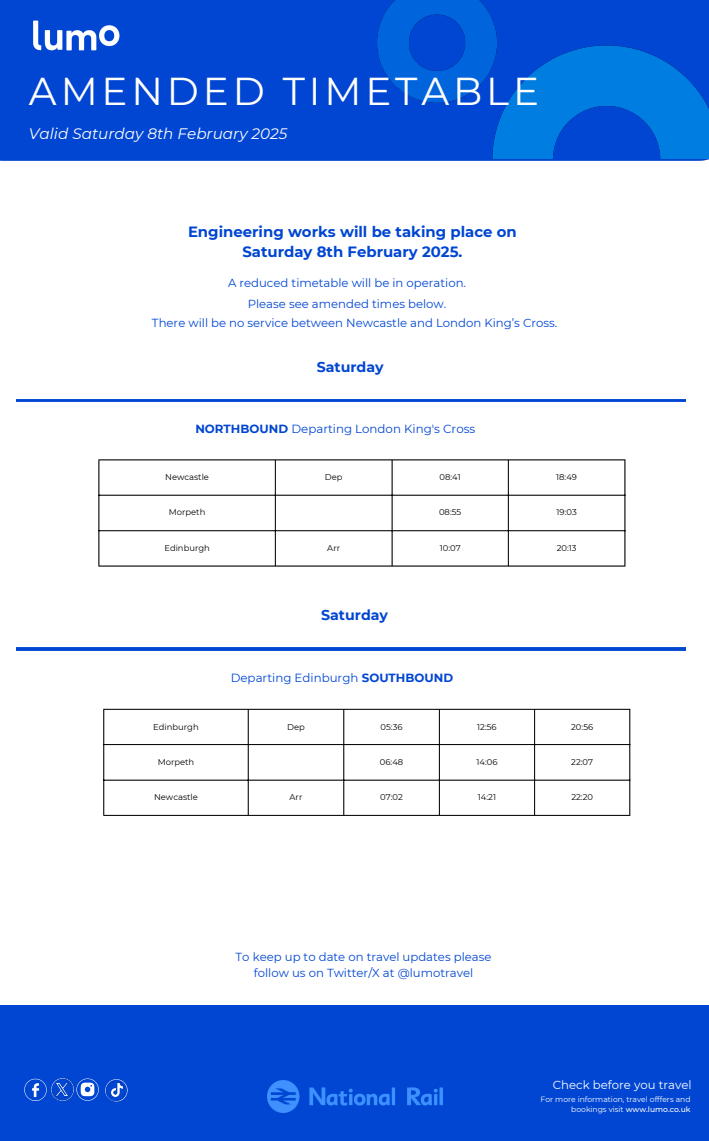
<style>
.page{position:relative;width:709px;height:1141px;background:#fff}
.page>*{position:absolute;margin:0;border:0;box-sizing:border-box;transform-origin:0 0}
.t1{font:38.8px "Montserrat";letter-spacing:.1em;color:#fff}
.t2{font:italic 15.2px "Montserrat";color:#fff}
.t3{font:700 14.88px/20.7px "Montserrat";color:#0146d2;text-align:center}
.t4{font:700 14.2px "Montserrat";color:#0146d2}
.t5{font:11.8px "Montserrat";color:#0146d2}
.t6{font:11.68px/20.7px "Montserrat";color:#0146d2;text-align:center}
.t7{font:11.68px "Montserrat";color:#fff}
.t8{font:8.4px "Montserrat";color:#000}
.t9{font:7.6px/9.9px "Montserrat";color:#fff;text-align:right}
.s1{font-weight:700}
.s2{font-weight:500}
</style>
<div class="page">
<div style="left:0;top:0;width:375px;height:161px;background:#0046d2"></div>
<div style="left:0;top:1005px;width:709px;height:136px;background:#0146d2"></div>
<img style="left:375px;top:0;width:334px;height:161px">
<img style="left:267px;top:1080px;width:175px;height:32px">
<svg style="left:24px;top:1078px;width:23px;height:23px"></svg>
<img style="left:51px;top:1078px;width:23px;height:23px">
<svg style="left:76px;top:1078px;width:23px;height:22px"></svg>
<img style="left:16px;top:399px;width:669px;height:3px">
<svg style="left:57px;top:1084px;width:11px;height:11px"></svg>
<svg style="left:105px;top:1079px;width:23px;height:22px"></svg>
<img style="left:16px;top:648px;width:669px;height:2px">
<hr style="left:98px;top:460px;width:1px;height:105px;background:#000">
<hr style="left:275px;top:460px;width:1px;height:105px;background:#000">
<hr style="left:391px;top:460px;width:1px;height:105px;background:#000">
<hr style="left:508px;top:460px;width:1px;height:105px;background:#000">
<hr style="left:624px;top:460px;width:1px;height:105px;background:#000">
<hr style="left:98px;top:459px;width:527px;height:1px;background:#000">
<hr style="left:98px;top:495px;width:527px;height:1px;background:#000">
<hr style="left:98px;top:530px;width:527px;height:1px;background:#000">
<hr style="left:98px;top:565px;width:527px;height:1px;background:#000">
<hr style="left:103px;top:710px;width:1px;height:105px;background:#000">
<hr style="left:248px;top:710px;width:1px;height:105px;background:#000">
<hr style="left:343px;top:710px;width:1px;height:105px;background:#000">
<hr style="left:439px;top:710px;width:1px;height:105px;background:#000">
<hr style="left:534px;top:710px;width:1px;height:105px;background:#000">
<hr style="left:629px;top:710px;width:1px;height:105px;background:#000">
<hr style="left:103px;top:709px;width:527px;height:1px;background:#000">
<hr style="left:103px;top:744px;width:527px;height:1px;background:#000">
<hr style="left:103px;top:779px;width:527px;height:1px;background:#000">
<hr style="left:103px;top:815px;width:527px;height:1px;background:#000">
<p class="t1" style="left:29px;top:67px;width:511px">AMENDED TIMETABLE</p>
<p class="t2" style="left:29px;top:124px;width:260px">Valid Saturday 8th February 2025</p>
<h4 class="t3" style="left:188px;top:221px;width:330px">Engineering works will be taking place on<br>Saturday 8th February 2025.</h4>
<h2 class="t6" style="left:228px;top:272px;width:239px">A reduced timetable will be in operation.<br>Please see amended times below.</h2>
<p class="t6" style="left:152px;top:313px;width:407px">There will be no service between Newcastle and London King’s Cross.</p>
<h4 class="t4" style="left:317px;top:358px;width:68px">Saturday</h4>
<p class="t5" style="left:195px;top:421px;width:281px"><span class="s1">NORTHBOUND</span> Departing London King's Cross</p>
<p class="t8" style="left:165px;top:472px;width:45px">Newcastle</p>
<p class="t8" style="left:325px;top:472px;width:19px">Dep</p>
<p class="t8" style="left:439px;top:472px;width:23px">08:41</p>
<p class="t8" style="left:556px;top:472px;width:22px">18:49</p>
<p class="t8" style="left:169px;top:507px;width:38px">Morpeth</p>
<p class="t8" style="left:439px;top:507px;width:24px">08:55</p>
<p class="t8" style="left:556px;top:507px;width:22px">19:03</p>
<h1 class="t8" style="left:164px;top:543px;width:47px">Edinburgh</h1>
<h3 class="t8" style="left:327px;top:543px;width:14px">Arr</h3>
<p class="t8" style="left:440px;top:543px;width:22px">10:07</p>
<p class="t8" style="left:556px;top:543px;width:21px">20:13</p>
<p class="t4" style="left:321px;top:606px;width:68px">Saturday</p>
<p class="t5" style="left:231px;top:670px;width:224px">Departing Edinburgh <span class="s1">SOUTHBOUND</span></p>
<p class="t8" style="left:153px;top:721px;width:47px">Edinburgh</p>
<p class="t8" style="left:287px;top:721px;width:19px">Dep</p>
<p class="t8" style="left:380px;top:721px;width:23px">05:36</p>
<p class="t8" style="left:477px;top:721px;width:21px">12:56</p>
<p class="t8" style="left:571px;top:721px;width:23px">20:56</p>
<h2 class="t8" style="left:158px;top:756px;width:38px">Morpeth</h2>
<p class="t8" style="left:380px;top:756px;width:25px">06:48</p>
<h4 class="t8" style="left:476px;top:756px;width:23px">14:06</h4>
<p class="t8" style="left:571px;top:756px;width:23px">22:07</p>
<p class="t8" style="left:154px;top:792px;width:45px">Newcastle</p>
<p class="t8" style="left:289px;top:792px;width:14px">Arr</p>
<p class="t8" style="left:380px;top:792px;width:24px">07:02</p>
<p class="t8" style="left:478px;top:792px;width:20px">14:21</p>
<p class="t8" style="left:571px;top:792px;width:23px">22:20</p>
<p class="t6" style="left:235px;top:949px;width:257px;line-height:16.2px">To keep up to date on travel updates please follow us on Twitter/X at @lumotravel</p>
<p class="t7" style="left:553px;top:1077px;width:140px">Check before you travel</p>
<p class="t9" style="left:540px;top:1094px;width:151px">For more information, travel offfers and bookings visit <span class="s2">www.lumo.co.uk</span></p>
</div>
